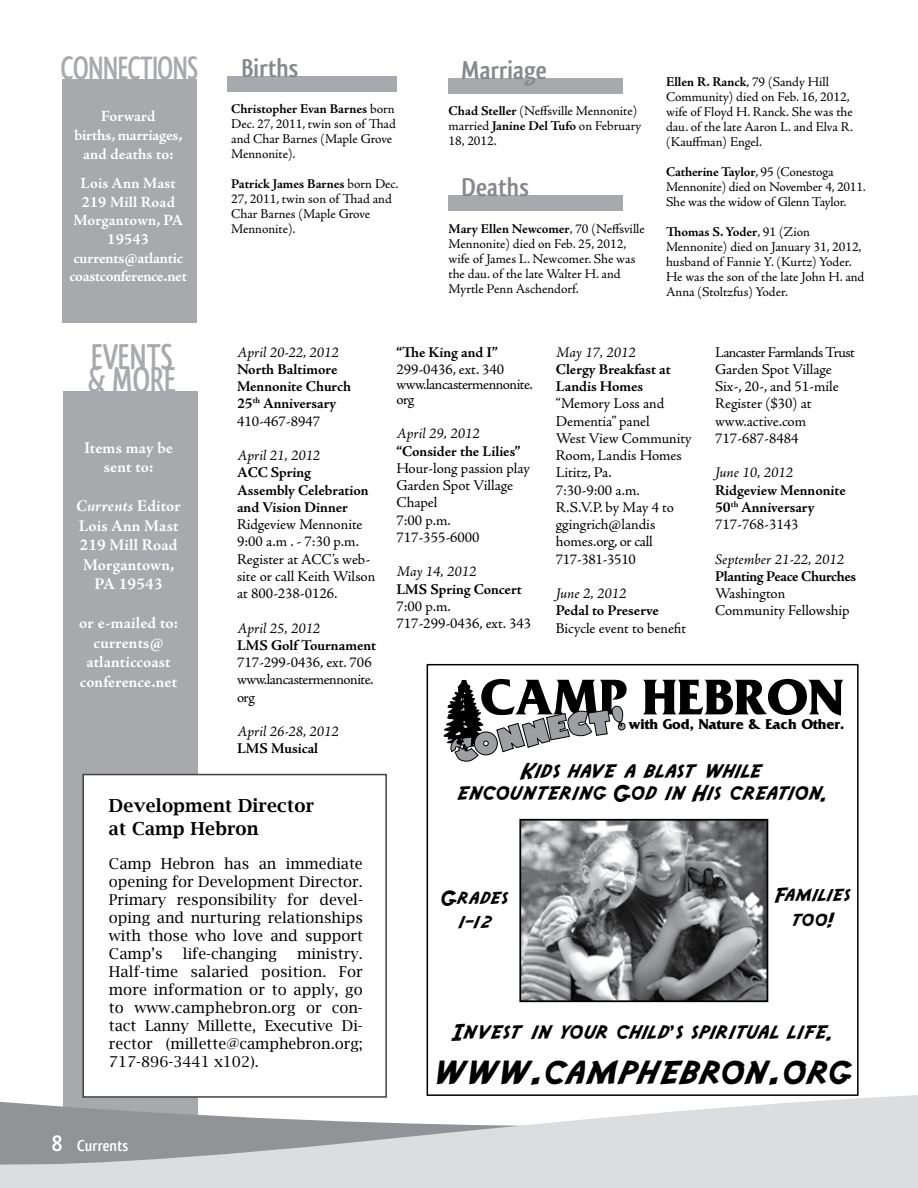
<style>
.page{position:relative;width:918px;height:1188px;background:#fff}
.page>*{position:absolute;margin:0;border:0;box-sizing:border-box;transform-origin:0 0}
.t1{font:700 52.65px "Friz Quadrata Std";color:#000}
.t2{font:39px "Adventure Normal";letter-spacing:-.04em;color:#000}
.t3{font:700 37.5px "Qlassik";color:#a7a9ac;scale:.8 1}
.t4{font:700 33.75px "Qlassik";letter-spacing:-.02em;color:#a7a9ac;scale:.8 1}
.t5{font:700 27px "Qlassik";color:#86888b}
.t6{font:22.5px/22.5px "Adventure Normal";letter-spacing:-.04em;color:#000;text-align:center}
.t7{font:20.4px/24.5px "Adventure Normal";letter-spacing:-.05em;color:#000;text-align:center}
.t8{font:20.4px/24.5px "Adventure Normal";color:#000;text-align:center}
.t9{font:600 18px/22.5px "Lucida Bright";letter-spacing:.01em;color:#000}
.t10{font:700 16.5px/19.5px "Adobe Jenson Pro";letter-spacing:.005em;color:#fff;text-align:center}
.t11{font:700 16.5px "Qlassik";color:#fff}
.t12{font:700 15.75px/18.8px "Adobe Jenson Pro";letter-spacing:-.01em;color:#fff;text-align:center}
.t13{font:15px/17.2px "Adobe Jenson Pro";letter-spacing:-.005em;color:#000}
.t14{font:15px/18px "Lucida Bright";color:#000;text-align:justify}
.t15{font:700 15px/17.2px "Adobe Jenson Pro";letter-spacing:-.005em;color:#000}
.t16{font:italic 15px "Adobe Jenson Pro";color:#000}
.t17{font:15px/15px "Adobe Jenson Pro";letter-spacing:-.03em;color:#000}
.t18{font:700 15px "Friz Quadrata Std";color:#000}
.t19{font:700 15px "Adobe Jenson Pro";letter-spacing:-.025em;color:#000}
.t20{font:13.5px/15px "Adobe Jenson Pro";letter-spacing:-.005em;color:#000}
.s1{font-style:italic}
.s2{font-weight:700}
.s3{font-weight:400}
.s4{font-size:24px}
.s5{font-family:"Apple Casual"}
</style>
<div class="page">
<div style="left:449px;top:78px;width:174px;height:16px;background:#a7a9ac"></div>
<div style="left:449px;top:195px;width:174px;height:15px;background:#a7a9ac"></div>
<div style="left:227px;top:76px;width:170px;height:15px;background:#a7a9ac"></div>
<div style="left:63px;top:392px;width:135px;height:742px;background:#a7a9ac"></div>
<div style="left:62px;top:79px;width:135px;height:243px;background:#a7a9ac"></div>
<svg style="left:443px;top:680px;width:183px;height:82px"></svg>
<img style="left:522px;top:822px;width:243px;height:177px">
<div style="left:519px;top:819px;width:249px;height:183px;border:2px solid #000"></div>
<svg style="left:0;top:1079px;width:917px;height:109px;fill:#dcddde"></svg>
<svg style="left:917px;top:1095px;width:1px;height:93px"></svg>
<div style="left:82px;top:774px;width:305px;height:324px;background:#fff;border:2px solid #424244"></div>
<h3 class="t4" style="left:61px;top:48px;width:173px">Connections</h3>
<p class="t12" style="left:74px;top:107px;width:110px">Forward<br>births, marriages, and deaths to:</p>
<p class="t12" style="left:70px;top:174px;width:119px">Lois Ann Mast<br>219 Mill Road<br>Morgantown, PA<br>19543 currents@atlantic coastconference.net</p>
<h3 class="t3" style="left:91px;top:335px;width:104px">Events</h3>
<h3 class="t3" style="left:88px;top:357px;width:94px">&amp; More</h3>
<p class="t10" style="left:84px;top:438px;width:90px">Items may be sent to:</p>
<p class="t10" style="left:76px;top:497px;width:106px"><span class="s1">Currents</span> Editor<br>Lois Ann Mast<br>219 Mill Road<br>Morgantown,<br>PA 19543</p>
<p class="t10" style="left:79px;top:614px;width:100px">or e-mailed to: currents@ atlanticcoast conference.net</p>
<h3 class="t5" style="left:241px;top:52px;width:59px">Births</h3>
<p class="t20" style="left:231px;top:102px;width:166px"><span class="s2">Christopher Evan Barnes</span> born<br>Dec. 27, 2011, twin son of Thad and Char Barnes (Maple Grove<br>Mennonite).</p>
<p class="t20" style="left:231px;top:177px;width:169px"><span class="s2">Patrick James Barnes</span> born Dec.<br>27, 2011, twin son of Thad and<br>Char Barnes (Maple Grove<br>Mennonite).</p>
<h3 class="t5" style="left:462px;top:54px;width:87px">Marriage</h3>
<p class="t20" style="left:449px;top:104px;width:194px"><span class="s2">Chad Steller</span> (Neffsville Mennonite) married <span class="s2">Janine Del Tufo</span> on February<br>18, 2012.</p>
<h3 class="t5" style="left:462px;top:171px;width:69px">Deaths</h3>
<p class="t20" style="left:449px;top:222px;width:198px"><span class="s2">Mary Ellen Newcomer</span>, 70 (Neffsville<br>Mennonite) died on Feb. 25, 2012, wife of James L. Newcomer. She was the dau. of the late Walter H. and<br>Myrtle Penn Aschendorf.</p>
<p class="t20" style="left:666px;top:75px;width:189px"><span class="s2">Ellen R. Ranck</span>, 79 (Sandy Hill<br>Community) died on Feb. 16, 2012, wife of Floyd H. Ranck. She was the dau. of the late Aaron L. and Elva R. (Kauffman) Engel.</p>
<p class="t20" style="left:666px;top:165px;width:201px"><span class="s2">Catherine Taylor</span>, 95 (Conestoga<br>Mennonite) died on November 4, 2011.<br>She was the widow of Glenn Taylor.</p>
<p class="t20" style="left:666px;top:225px;width:200px"><span class="s2">Thomas S. Yoder</span>, 91 (Zion<br>Mennonite) died on January 31, 2012, husband of Fannie Y. (Kurtz) Yoder.<br>He was the son of the late John H. and<br>Anna (Stoltzfus) Yoder.</p>
<p class="t16" style="left:237px;top:343px;width:103px">April 20-22, 2012</p>
<p class="t15" style="left:237px;top:361px;width:116px">North Baltimore<br>Mennonite Church<br>25<sup>th</sup> Anniversary<br><span class="s3">410-467-8947</span></p>
<p class="t16" style="left:237px;top:447px;width:85px">April 21, 2012</p>
<p class="t15" style="left:237px;top:464px;width:133px">ACC Spring<br>Assembly Celebration and Vision Dinner</p>
<p class="t13" style="left:237px;top:516px;width:140px">Ridgeview Mennonite<br>9:00 a.m . - 7:30 p.m.<br>Register at ACC’s web&shy;site or call Keith Wilson at 800-238-0126.</p>
<p class="t16" style="left:237px;top:619px;width:85px">April 25, 2012</p>
<p class="t15" style="left:237px;top:637px;width:141px">LMS Golf Tournament</p>
<p class="t13" style="left:237px;top:654px;width:138px;text-align:justify">717-299-0436, ext. 706 www.lancastermennonite. org</p>
<p class="t16" style="left:237px;top:723px;width:103px">April 26-28, 2012</p>
<p class="t15" style="left:237px;top:740px;width:83px">LMS Musical</p>
<p class="t15" style="left:396px;top:343px;width:103px">“The King and I”</p>
<p class="t17" style="left:396px;top:362px;width:138px">299-0436, ext. 340 www.lancastermennonite. org</p>
<p class="t16" style="left:396px;top:425px;width:85px">April 29, 2012</p>
<p class="t15" style="left:396px;top:442px;width:126px">“Consider the Lilies”</p>
<p class="t13" style="left:396px;top:460px;width:135px">Hour-long passion play<br>Garden Spot Village<br>Chapel<br>7:00 p.m.<br>717-355-6000</p>
<p class="t16" style="left:396px;top:563px;width:82px">May 14, 2012</p>
<p class="t15" style="left:396px;top:580px;width:127px">LMS Spring Concert</p>
<p class="t13" style="left:396px;top:598px;width:136px">7:00 p.m.<br>717-299-0436, ext. 343</p>
<p class="t16" style="left:556px;top:343px;width:82px">May 17, 2012</p>
<p class="t15" style="left:556px;top:361px;width:116px">Clergy Breakfast at<br>Landis Homes</p>
<p class="t13" style="left:556px;top:395px;width:137px">“Memory Loss and<br>Dementia” panel<br>West View Community<br>Room, Landis Homes<br>Lititz, Pa.<br>7:30-9:00 a.m.<br>R.S.V.P. by May 4 to ggingrich@landis homes.org, or call<br>717-381-3510</p>
<p class="t16" style="left:556px;top:585px;width:72px">June 2, 2012</p>
<p class="t15" style="left:556px;top:602px;width:105px">Pedal to Preserve</p>
<p class="t13" style="left:556px;top:620px;width:132px">Bicycle event to benefit</p>
<p class="t13" style="left:715px;top:344px;width:141px">Lancaster Farmlands Trust<br>Garden Spot Village<br>Six-, 20-, and 51-mile<br>Register ($30) at www.active.com<br>717-687-8484</p>
<p class="t16" style="left:715px;top:464px;width:79px">June 10, 2012</p>
<p class="t15" style="left:715px;top:481px;width:132px">Ridgeview Mennonite<br>50<sup>th</sup> Anniversary<br><span class="s3">717-768-3143</span></p>
<p class="t16" style="left:715px;top:550px;width:130px">September 21-22, 2012</p>
<p class="t19" style="left:715px;top:568px;width:143px">Planting Peace Churches</p>
<p class="t13" style="left:715px;top:585px;width:136px">Washington<br>Community Fellowship</p>
<h1 class="t1" style="left:480px;top:668px;width:366px">CAMP HEBRON</h1>
<p class="t18" style="left:629px;top:716px;width:217px">with God, Nature &amp; Each Other.</p>
<h3 class="t9" style="left:109px;top:795px;width:207px">Development Director at Camp Hebron</h3>
<p class="t14" style="left:109px;top:855px;width:255px">Camp Hebron has an immediate opening for Development Director.<br>Primary responsibility for devel&shy;oping and nurturing relationships with those who love and support Camp’s</p>
<p class="t14" style="left:183px;top:945px;width:96px">life-changing</p>
<p class="t14" style="left:109px;top:945px;width:256px;text-indent:188px">ministry.<br>Half-time salaried position. For more information or to apply, go to www.camphebron.org or con&shy;tact Lanny Millette, Executive Di&shy;rector (millette@camphebron.org; 717-896-3441 x102).</p>
<p class="t11" style="left:52px;top:1136px;width:78px"><span class="s4">8</span> Currents</p>
<h3 class="t6" style="left:458px;top:760px;width:370px">Kids have a blast while encountering God in His creation.</h3>
<h3 class="t8" style="left:441px;top:886px;width:69px">Grades<br>1-12</h3>
<h3 class="t7" style="left:775px;top:884px;width:77px">Families too!</h3>
<h3 class="t6" style="left:452px;top:1022px;width:382px">Invest in your child<span class="s5">’</span>s spiritual life.</h3>
<h2 class="t2" style="left:432px;top:1056px;width:420px">www.camphebron.org</h2>
</div>
